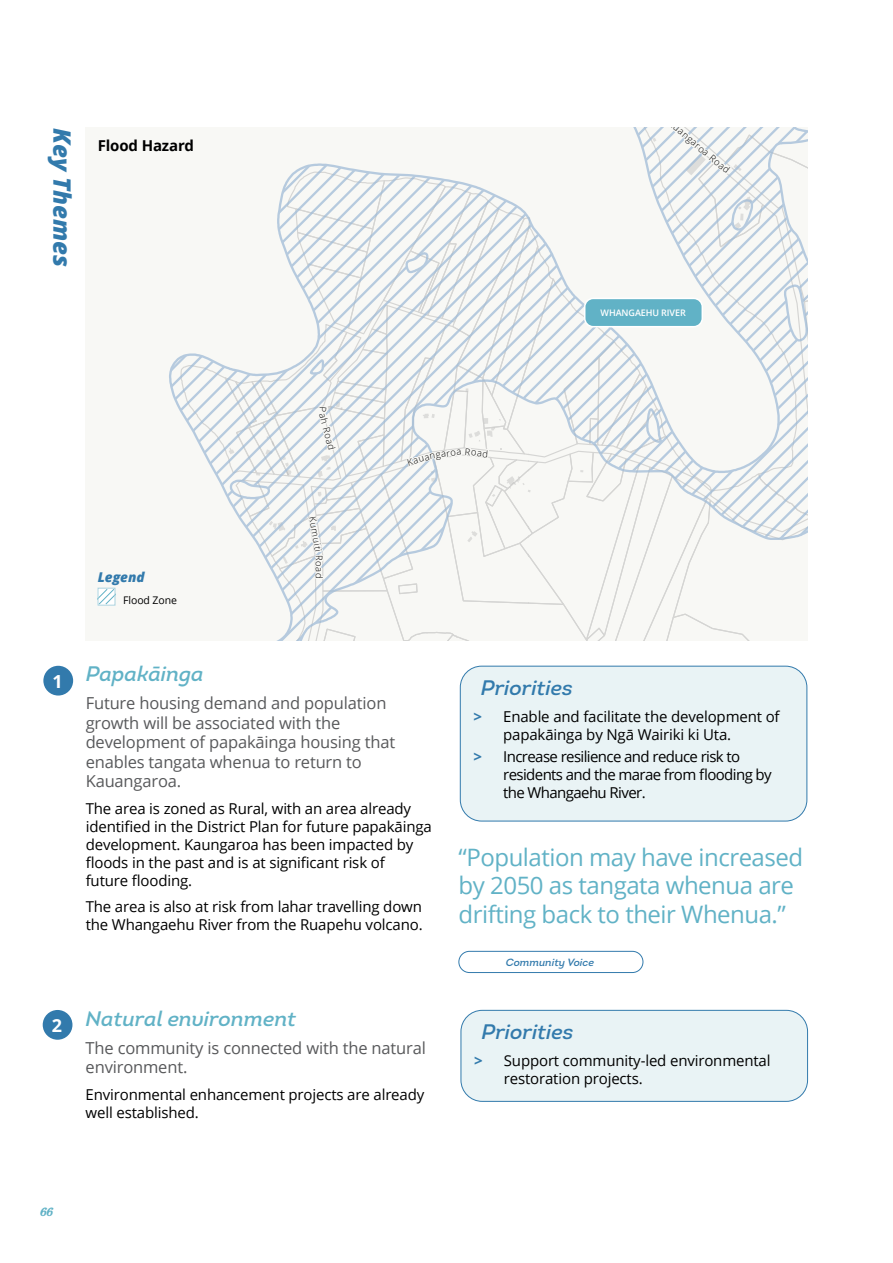
<style>
.page{position:relative;width:893px;height:1263px;background:#fff}
.page>*{position:absolute;margin:0;border:0;box-sizing:border-box;transform-origin:0 0}
.t1{font:24px/28.5px "Open Sans";letter-spacing:-.02em;color:#61b2c6}
.t2{font:italic 800 24px "Open Sans";color:#327aac}
.t3{font:italic 21px "Intro";color:#61b2c6}
.t4{font:italic 21px "Intro";color:#327aac}
.t5{font:16.5px/19.5px "Open Sans";letter-spacing:-.01em;color:#58595b}
.t6{font:15px/18px "Open Sans";letter-spacing:-.01em;color:#000}
.t7{font:15px/18px "Open Sans";letter-spacing:-.04em;color:#000}
.t8{font:700 15px "Open Sans";letter-spacing:-.01em;color:#000}
.t9{font:italic 800 13.5px "Open Sans";color:#327aac}
.t10{font:13.5px "Ganache";color:#61b2c6}
.t11{font:italic 10.5px "Intro";color:#327aac}
.t12{font:10.5px "Open Sans";letter-spacing:-.01em;color:#000}
.t13{font:300 9.3px "Open Sans";color:#000}
.t14{font:600 9px "Open Sans";letter-spacing:-.01em;color:#fff}
.s1{font-weight:700;color:#327aac}
</style>
<div class="page">
<div style="left:43px;top:666px;width:30px;height:29px;background:#327aac;border-radius:50%"></div>
<div style="left:460px;top:666px;width:347px;height:155px;background:#e9f3f5;border-radius:21px"></div>
<div style="left:460px;top:666px;width:347px;height:155px;border:1px solid #327aac;border-radius:21px"></div>
<div style="left:459px;top:951px;width:184px;height:22px;border:1px solid #327aac;border-radius:11px"></div>
<div style="left:43px;top:1010px;width:29px;height:30px;background:#327aac;border-radius:50%"></div>
<div style="left:461px;top:1010px;width:346px;height:91px;background:#e9f3f5;border-radius:21px"></div>
<div style="left:461px;top:1010px;width:347px;height:92px;border:1px solid #327aac;border-radius:21px"></div>
<svg style="left:97px;top:128px;width:711px;height:512px"></svg>
<h1 class="t2" style="left:81px;top:128px;width:141px;rotate:90deg">Key Themes</h1>
<p class="t8" style="left:98px;top:135px;width:98px">Flood Hazard</p>
<p class="t9" style="left:98px;top:566px;width:48px">Legend</p>
<p class="t12" style="left:123px;top:593px;width:55px">Flood Zone</p>
<p class="t13" style="left:329px;top:411px;width:39px;rotate:76deg">ah Road</p>
<p class="t13" style="left:319px;top:516px;width:37px;rotate:80deg">Kumuiti</p>
<p class="t13" style="left:326px;top:555px;width:25px;rotate:90deg">Road</p>
<p class="t13" style="left:406px;top:456px;width:24px;rotate:-17deg">Kaua</p>
<p class="t13" style="left:435px;top:448px;width:27px;rotate:-7deg">garoa</p>
<p class="t13" style="left:466px;top:445px;width:25px;rotate:6deg">Road</p>
<p class="t13" style="left:670px;top:113px;width:66px;rotate:41deg">Kauangaroa R</p>
<p class="t14" style="left:601px;top:307px;width:87px">WHANGAEHU RIVER</p>
<h2 class="t3" style="left:52px;top:661px;width:153px"><sub>1</sub> Papakāinga</h2>
<p class="t5" style="left:86px;top:693px;width:311px">Future housing demand and population growth will be associated with the development of papakāinga housing that enables tangata whenua to return to<br>Kauangaroa.</p>
<p class="t6" style="left:86px;top:799px;width:348px">The area is zoned as Rural, with an area already identified in the District Plan for future papakāinga development. Kaungaroa has been impacted by floods in the past and is at significant risk of<br>future flooding.</p>
<p class="t6" style="left:86px;top:897px;width:338px">The area is also at risk from lahar travelling down the Whangaehu River from the Ruapehu volcano.</p>
<h2 class="t3" style="left:52px;top:1005px;width:246px"><sub>2</sub> Natural environment</h2>
<p class="t5" style="left:86px;top:1037px;width:342px">The community is connected with the natural environment.</p>
<p class="t6" style="left:86px;top:1085px;width:340px">Environmental enhancement projects are already well established.</p>
<h2 class="t4" style="left:481px;top:674px;width:93px">Priorities</h2>
<p class="t6" style="left:503px;top:707px;width:278px;text-indent:-30px"><span class="s1">&gt;</span> Enable and facilitate the development of papakāinga by Ngā Wairiki ki Uta.</p>
<p class="t7" style="left:503px;top:747px;width:270px;text-indent:-30px"><span class="s1">&gt;</span> Increase resilience and reduce risk to residents and the marae from flooding by the Whangaehu River.</p>
<h1 class="t1" style="left:459px;top:842px;width:346px">“Population may have increased by 2050 as tangata whenua are drifting back to their Whenua.”</h1>
<p class="t11" style="left:506px;top:955px;width:90px">Community Voice</p>
<h2 class="t4" style="left:482px;top:1019px;width:93px">Priorities</h2>
<p class="t6" style="left:504px;top:1051px;width:268px;text-indent:-30px"><span class="s1">&gt;</span> Support community-led environmental restoration projects.</p>
<p class="t10" style="left:40px;top:1203px;width:14px">66</p>
</div>
